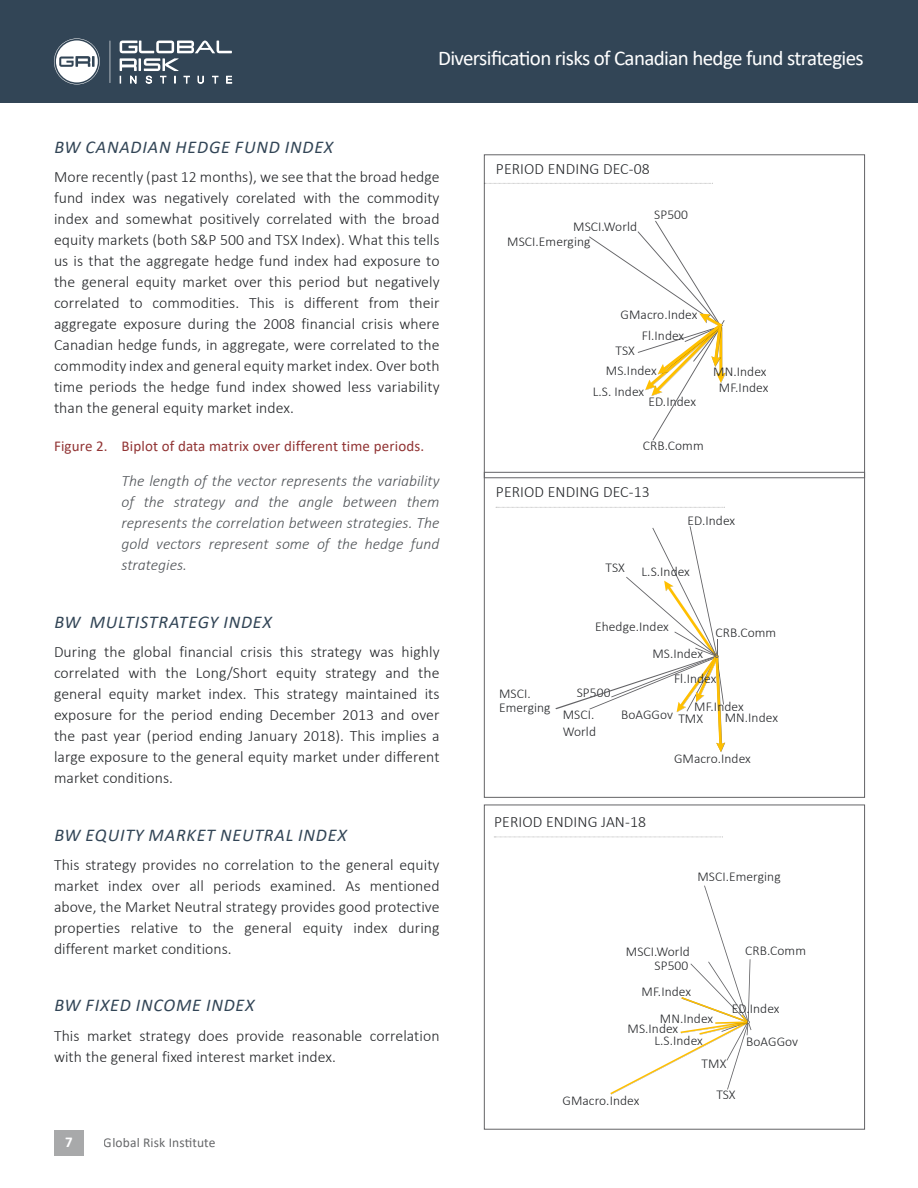
<style>
.page{position:relative;width:918px;height:1188px;background:#fff}
.page>*{position:absolute;margin:0;border:0;box-sizing:border-box;transform-origin:0 0}
.t1{font:21px "Calibri";letter-spacing:-.03em;color:#fff}
.t2{font:italic 18px "Calibri";letter-spacing:.045em;color:#324556}
.t3{font:300 15.75px/21px "Calibri";letter-spacing:.005em;color:#242629;text-align:justify}
.t4{font:italic 300 15.75px/21px "Calibri";color:#505458;text-align:justify}
.t5{font:15px "Calibri";letter-spacing:.01em;color:#913333}
.t6{font:700 15px "Calibri";color:#fff}
.t7{font:300 13.5px/20.5px "Calibri";letter-spacing:.005em;color:#242629}
.t8{font:13.5px "Calibri";letter-spacing:.01em;color:#242629}
</style>
<div class="page">
<div style="left:54px;top:1131px;width:30px;height:25px;background:#a8a9aa"></div>
<div style="left:0;top:0;width:918px;height:102px;background:#324556"></div>
<svg style="left:110px;top:41px;width:1px;height:42px"></svg>
<svg style="left:54px;top:38px;width:46px;height:46px"></svg>
<svg style="left:120px;top:41px;width:112px;height:42px"></svg>
<div style="left:484px;top:154px;width:381px;height:324px;border:1px solid #636366"></div>
<svg style="left:484px;top:183px;width:229px;height:1px"></svg>
<svg style="left:589px;top:221px;width:137px;height:220px"></svg>
<div style="left:484px;top:472px;width:381px;height:326px;border:1px solid #636366"></div>
<svg style="left:496px;top:507px;width:229px;height:1px"></svg>
<svg style="left:555px;top:526px;width:170px;height:226px"></svg>
<div style="left:484px;top:805px;width:381px;height:325px;border:1px solid #636366"></div>
<svg style="left:494px;top:837px;width:229px;height:1px"></svg>
<svg style="left:610px;top:886px;width:141px;height:209px"></svg>
<h1 class="t1" style="left:438px;top:43px;width:427px">Diversification risks of Canadian hedge fund strategies</h1>
<p class="t2" style="left:54px;top:135px;width:280px">BW CANADIAN HEDGE FUND INDEX</p>
<p class="t3" style="left:54px;top:166px;width:387px">More recently (past 12 months), we see that the broad hedge fund index was negatively corelated with the commodity index and somewhat positively correlated with the broad equity markets (both S&amp;P 500 and TSX Index). What this tells us is that the aggregate hedge fund index had exposure to the general equity market over this period but negatively correlated to commodities. This is different from their aggregate exposure during the 2008 financial crisis where Canadian hedge funds, in aggregate, were correlated to the commodity index and general equity market index. Over both time periods the hedge fund index showed less variability than the general equity market index.</p>
<p class="t5" style="left:54px;top:436px;width:372px">Figure 2. Biplot of data matrix over different time periods.</p>
<p class="t4" style="left:122px;top:470px;width:320px">The length of the vector represents the variability of the strategy and the angle between them represents the correlation between strategies. The gold vectors represent some of the hedge fund strategies.</p>
<p class="t2" style="left:54px;top:609px;width:219px">BW MULTISTRATEGY INDEX</p>
<p class="t3" style="left:54px;top:641px;width:387px">During the global financial crisis this strategy was highly correlated with the Long/Short equity strategy and the general equity market index. This strategy maintained its exposure for the period ending December 2013 and over the past year (period ending January 2018). This implies a large exposure to the general equity market under different market conditions.</p>
<p class="t2" style="left:54px;top:822px;width:294px">BW EQUITY MARKET NEUTRAL INDEX</p>
<p class="t3" style="left:54px;top:854px;width:387px">This strategy provides no correlation to the general equity market index over all periods examined. As mentioned above, the Market Neutral strategy provides good protective properties relative to the general equity index during different market conditions.</p>
<p class="t2" style="left:54px;top:993px;width:202px">BW FIXED INCOME INDEX</p>
<p class="t3" style="left:54px;top:1025px;width:387px">This market strategy does provide reasonable correlation with the general fixed interest market index.</p>
<p class="t6" style="left:65px;top:1132px;width:9px">7</p>
<p class="t8" style="left:104px;top:1134px;width:113px">Global Risk Institute</p>
<p class="t3" style="left:496px;top:158px;width:155px">PERIOD ENDING DEC-08</p>
<p class="t7" style="left:573px;top:216px;width:65px">MSCI.World</p>
<p class="t7" style="left:507px;top:231px;width:85px">MSCI.Emerging</p>
<p class="t7" style="left:654px;top:204px;width:35px">SP500</p>
<p class="t7" style="left:621px;top:304px;width:78px">GMacro.Index</p>
<p class="t7" style="left:616px;top:340px;width:21px">TSX</p>
<p class="t7" style="left:642px;top:325px;width:44px">Fl.Index</p>
<p class="t7" style="left:593px;top:360px;width:65px;text-indent:13px">MS.Index<br>L.S. Index</p>
<p class="t7" style="left:648px;top:391px;width:49px">ED.Index</p>
<p class="t7" style="left:713px;top:363px;width:57px;line-height:15.8px;text-align:center">MN.Index<br>MF.Index</p>
<p class="t7" style="left:643px;top:436px;width:62px">CRB.Comm</p>
<p class="t3" style="left:496px;top:481px;width:155px">PERIOD ENDING DEC-13</p>
<p class="t7" style="left:606px;top:558px;width:21px">TSX</p>
<p class="t7" style="left:688px;top:510px;width:49px">ED.Index</p>
<p class="t7" style="left:642px;top:561px;width:50px">L.S.Index</p>
<p class="t7" style="left:595px;top:616px;width:75px">Ehedge.Index</p>
<p class="t7" style="left:652px;top:643px;width:52px">MS.Index</p>
<p class="t7" style="left:716px;top:622px;width:62px">CRB.Comm</p>
<p class="t7" style="left:499px;top:687px;width:53px;line-height:13.2px">MSCI.<br>Emerging</p>
<p class="t7" style="left:577px;top:682px;width:35px">SP500</p>
<p class="t7" style="left:674px;top:668px;width:44px">Fl.Index</p>
<p class="t7" style="left:694px;top:696px;width:51px">MF.Index</p>
<p class="t7" style="left:563px;top:705px;width:33px">MSCI.</p>
<p class="t7" style="left:678px;top:708px;width:26px">TMX</p>
<p class="t7" style="left:563px;top:721px;width:35px">World</p>
<p class="t7" style="left:621px;top:705px;width:54px">BoAGGov</p>
<p class="t7" style="left:725px;top:707px;width:55px">MN.Index</p>
<p class="t7" style="left:674px;top:748px;width:78px">GMacro.Index</p>
<p class="t3" style="left:494px;top:811px;width:153px">PERIOD ENDING JAN-18</p>
<p class="t7" style="left:697px;top:866px;width:85px">MSCI.Emerging</p>
<p class="t7" style="left:626px;top:945px;width:65px;line-height:13.8px;text-align:right">MSCI.World<br>SP500</p>
<p class="t7" style="left:745px;top:940px;width:62px">CRB.Comm</p>
<p class="t7" style="left:660px;top:978px;width:55px;line-height:27px;text-indent:-18px">MF.Index<br>MN.Index</p>
<p class="t7" style="left:655px;top:1022px;width:50px;line-height:11.9px;text-indent:-27px">MS.Index<br>L.S.Index</p>
<p class="t7" style="left:732px;top:998px;width:49px">ED.Index</p>
<p class="t7" style="left:746px;top:1031px;width:54px">BoAGGov</p>
<p class="t7" style="left:562px;top:1090px;width:78px">GMacro.Index</p>
<p class="t7" style="left:702px;top:1053px;width:26px">TMX</p>
<p class="t7" style="left:716px;top:1084px;width:21px">TSX</p>
</div>
